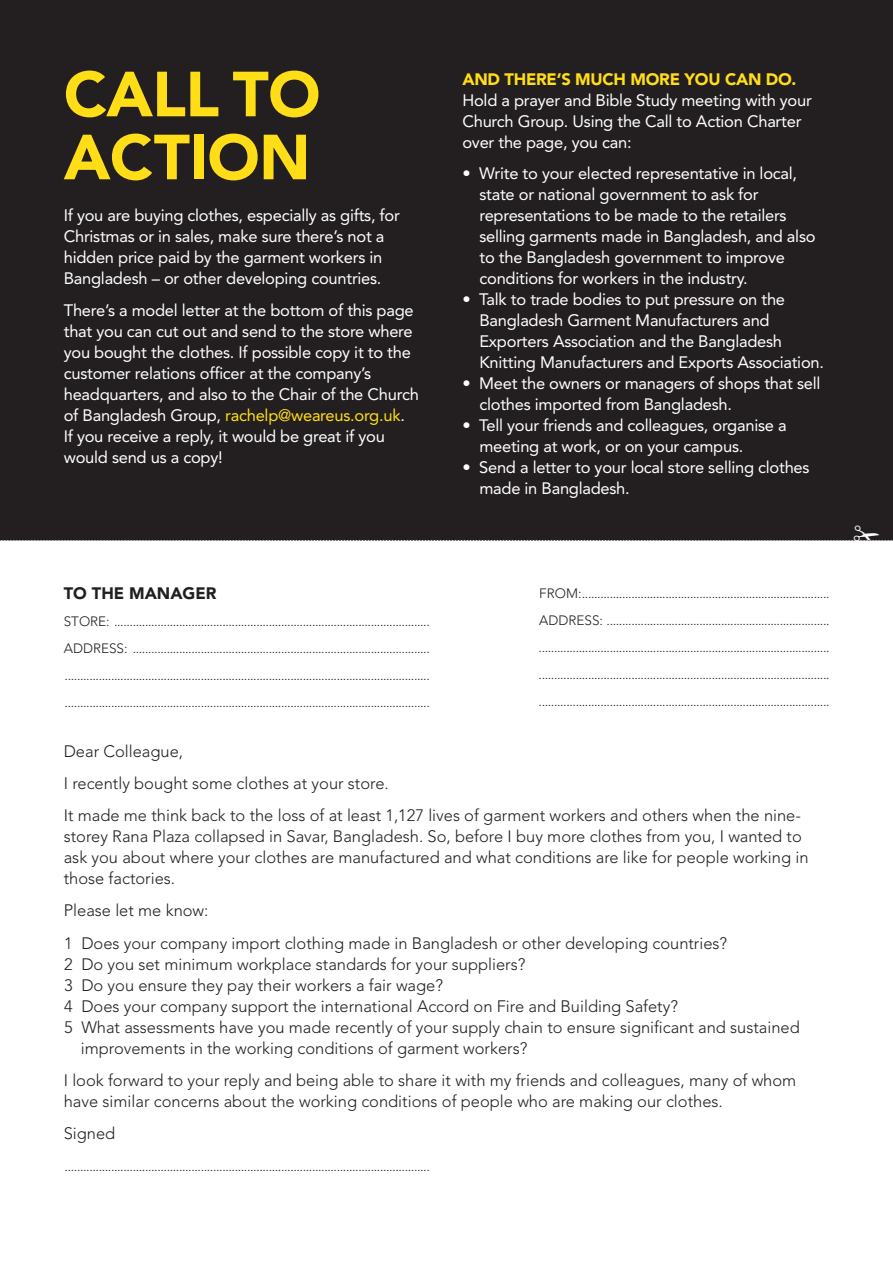
<style>
.page{position:relative;width:893px;height:1263px;background:#fff}
.page>*{position:absolute;margin:0;border:0;box-sizing:border-box;transform-origin:0 0}
.t1{font:900 63px/63px "Avenir";letter-spacing:-.01em;color:#ffdd17}
.t2{font:16.5px/21px "Avenir";letter-spacing:-.015em;color:#fff}
.t3{font:300 16.5px/32.2px "Avenir";color:#231f20}
.t4{font:900 16.5px "Avenir";letter-spacing:-.015em;color:#ffdd17}
.t5{font:900 16.5px "Avenir";color:#231f20}
.t6{font:300 13.5px/27px "Avenir";color:#231f20;text-align:justify}
.s1{color:#ffdd17}
</style>
<div class="page">
<div style="left:0;top:0;width:893px;height:540px;background:#231f20"></div>
<svg style="left:0;top:540px;width:893px;height:1px"></svg>
<h1 class="t1" style="left:64px;top:68px;width:258px">CALL TO<br>ACTION</h1>
<p class="t2" style="left:64px;top:206px;width:338px">If you are buying clothes, especially as gifts, for Christmas or in sales, make sure there’s not a hidden price paid by the garment workers in Bangladesh – or other developing countries.</p>
<p class="t2" style="left:64px;top:301px;width:357px">There’s a model letter at the bottom of this page that you can cut out and send to the store where you bought the clothes. If possible copy it to the customer relations officer at the company’s headquarters, and also to the Chair of the Church of Bangladesh Group, <span class="s1">rachelp@weareus.org.uk</span>.<br>If you receive a reply, it would be great if you would send us a copy!</p>
<p class="t4" style="left:462px;top:72px;width:336px">AND THERE’S MUCH MORE YOU CAN DO.</p>
<p class="t2" style="left:462px;top:91px;width:351px">Hold a prayer and Bible Study meeting with your<br>Church Group. Using the Call to Action Charter over the page, you can:</p>
<p class="t2" style="left:479px;top:164px;width:338px;text-indent:-17px">• Write to your elected representative in local, state or national government to ask for representations to be made to the retailers selling garments made in Bangladesh, and also to the Bangladesh government to improve conditions for workers in the industry.</p>
<p class="t2" style="left:479px;top:290px;width:346px;text-indent:-17px">• Talk to trade bodies to put pressure on the Bangladesh Garment Manufacturers and Exporters Association and the Bangladesh Knitting Manufacturers and Exports Association.</p>
<p class="t2" style="left:479px;top:374px;width:342px;text-indent:-17px">• Meet the owners or managers of shops that sell clothes imported from Bangladesh.</p>
<p class="t2" style="left:479px;top:416px;width:309px;text-indent:-17px">• Tell your friends and colleagues, organise a meeting at work, or on your campus.</p>
<p class="t2" style="left:479px;top:458px;width:332px;text-indent:-17px">• Send a letter to your local store selling clothes made in Bangladesh.</p>
<p class="t5" style="left:64px;top:586px;width:154px">TO THE MANAGER</p>
<p class="t6" style="left:64px;top:608px;width:368px">STORE: ......................................................................................................<br>ADDRESS: ................................................................................................ ...................................................................................................................... ......................................................................................................................</p>
<p class="t6" style="left:539px;top:581px;width:293px">FROM:................................................................................<br>ADDRESS: ........................................................................ .............................................................................................. .............................................................................................. ..............................................................................................</p>
<p class="t3" style="left:64px;top:736px;width:739px">Dear Colleague,<br>I recently bought some clothes at your store.<br>It made me think back to the loss of at least 1,127 lives of garment workers and others when the nine-</p>
<p class="t3" style="left:64px;top:827px;width:746px;line-height:21px">storey Rana Plaza collapsed in Savar, Bangladesh. So, before I buy more clothes from you, I wanted to ask you about where your clothes are manufactured and what conditions are like for people working in those factories.</p>
<p class="t3" style="left:64px;top:896px;width:665px">Please let me know:<br>1 Does your company import clothing made in Bangladesh or other developing countries?</p>
<p class="t3" style="left:64px;top:949px;width:463px">2 Do you set minimum workplace standards for your suppliers?</p>
<p class="t3" style="left:64px;top:970px;width:380px">3 Do you ensure they pay their workers a fair wage?</p>
<p class="t3" style="left:64px;top:991px;width:615px">4 Does your company support the international Accord on Fire and Building Safety?</p>
<p class="t3" style="left:64px;top:1012px;width:737px">5 What assessments have you made recently of your supply chain to ensure significant and sustained</p>
<p class="t3" style="left:81px;top:1033px;width:448px">improvements in the working conditions of garment workers?</p>
<p class="t3" style="left:64px;top:1071px;width:734px;line-height:21px">I look forward to your reply and being able to share it with my friends and colleagues, many of whom have similar concerns about the working conditions of people who are making our clothes.</p>
<p class="t3" style="left:64px;top:1119px;width:53px">Signed</p>
<p class="t6" style="left:65px;top:1154px;width:367px">......................................................................................................................</p>
</div>
